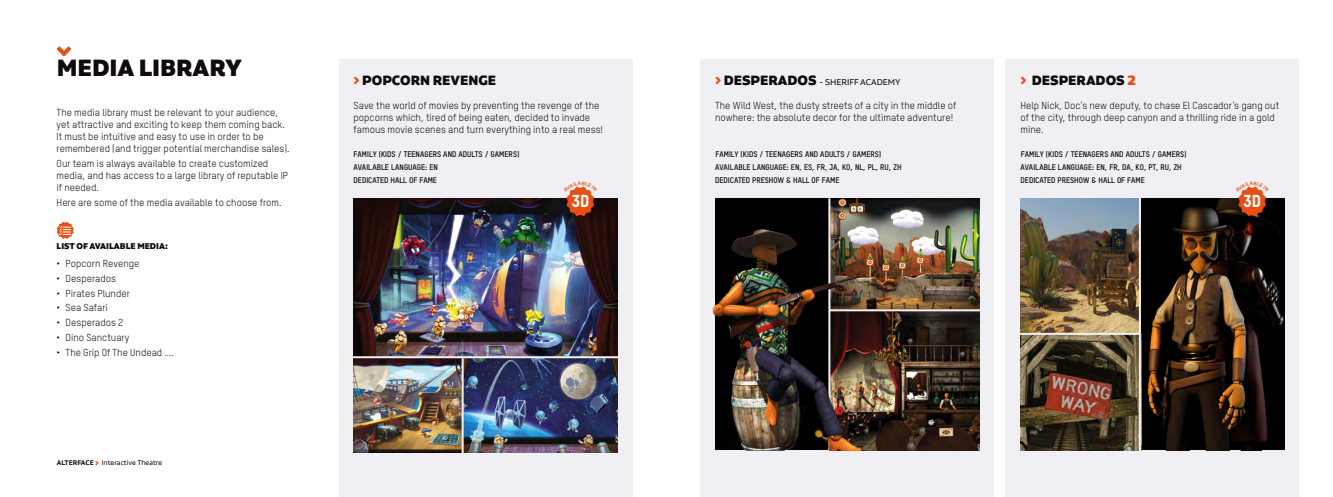
<style>
.page{position:relative;width:1333px;height:497px;background:#fff}
.page>*{position:absolute;margin:0;border:0;box-sizing:border-box;transform-origin:0 0}
.t1{font:900 28px "Aalto Sans Essential Alt";color:#110b0b}
.t2{font:800 17.1px "T Star Pro";color:#fff}
.t3{font:900 16px "Aalto Sans Essential Alt";color:#110b0b}
.t4{font:10px/12px "T Star Pro";color:#110b0b}
.t5{font:10px "Aalto Sans Essential Alt";color:#110b0b}
.t6{font:900 10px "Aalto Sans Essential";color:#110b0b}
.t7{font:700 8px/12.8px "T Star Pro";color:#110b0b}
.t8{font:8px "Aalto Sans Essential";color:#110b0b}
.s1{font-weight:600}
.s2{font-weight:700;font-size:10px;color:#e94e14}
.s3{color:#e94e14}
.s4{font-weight:900;font-size:16px;color:#e94e14}
.s5{font-weight:900;font-size:16px}
</style>
<div class="page">
<svg style="left:57px;top:46px;width:14px;height:10px"></svg>
<svg style="left:57px;top:221px;width:17px;height:17px"></svg>
<div style="left:339px;top:60px;width:293px;height:436px;background:#f0eff3"></div>
<img style="left:353px;top:198px;width:264px;height:253px">
<hr style="left:350px;top:356px;width:268px;height:2px;background:#f0eff3">
<hr style="left:461px;top:358px;width:2px;height:100px;background:#f0eff3">
<div style="left:700px;top:60px;width:294px;height:436px;background:#f0eff3"></div>
<div style="left:715px;top:198px;width:113px;height:251px;background:#000"></div>
<img style="left:830px;top:198px;width:148px;height:251px">
<hr style="left:829px;top:309px;width:159px;height:2px;background:#f0eff3">
<img style="left:712px;top:210px;width:148px;height:239px">
<div style="left:1005px;top:60px;width:293px;height:436px;background:#f0eff3"></div>
<img style="left:1020px;top:198px;width:121px;height:251px">
<img style="left:1141px;top:198px;width:143px;height:251px">
<hr style="left:1138px;top:192px;width:2px;height:264px;background:#f0eff3">
<hr style="left:1019px;top:332px;width:120px;height:2px;background:#f0eff3">
<svg style="left:563px;top:186px;width:34px;height:30px"></svg>
<svg style="left:1235px;top:186px;width:33px;height:30px"></svg>
<h1 class="t1" style="left:57px;top:51px;width:187px">MEDIA LIBRARY</h1>
<p class="t4" style="left:57px;top:106px;width:235px">The media library must be relevant to your audience, yet attractive and exciting to keep them coming back.<br>It must be intuitive and easy to use in order to be remembered (and trigger potential merchandise sales).</p>
<p class="t4" style="left:57px;top:157px;width:233px">Our team is always available to create customized media, and has access to a large library of reputable IP if needed.</p>
<p class="t4" style="left:57px;top:196px;width:226px">Here are some of the media available to choose from.</p>
<p class="t6" style="left:57px;top:240px;width:113px">LIST OF AVAILABLE MEDIA:</p>
<p class="t4" style="left:57px;top:256px;width:84px">• Popcorn Revenge</p>
<p class="t4" style="left:57px;top:271px;width:61px">• Desperados</p>
<p class="t4" style="left:57px;top:286px;width:75px">• Pirates Plunder</p>
<p class="t4" style="left:57px;top:301px;width:53px">• Sea Safari</p>
<p class="t4" style="left:57px;top:316px;width:68px">• Desperados 2</p>
<p class="t4" style="left:57px;top:331px;width:74px">• Dino Sanctuary</p>
<p class="t4" style="left:57px;top:345px;width:119px">• The Grip Of The Undead ….</p>
<p class="t8" style="left:57px;top:458px;width:107px"><span class="s1">ALTERFACE</span> <span class="s2">&gt;</span> Interactive Theatre</p>
<h3 class="t3" style="left:353px;top:71px;width:144px"><span class="s3">&gt;</span> POPCORN REVENGE</h3>
<p class="t4" style="left:353px;top:99px;width:251px">Save the world of movies by preventing the revenge of the popcorns which, tired of being eaten, decided to invade famous movie scenes and turn everything into a real mess!</p>
<p class="t7" style="left:353px;top:147px;width:167px">FAMILY (KIDS / TEENAGERS AND ADULTS / GAMERS)<br>AVAILABLE LANGUAGE: EN<br>DEDICATED HALL OF FAME</p>
<h2 class="t2" style="left:571px;top:189px;width:19px">3D</h2>
<p class="t5" style="left:715px;top:76px;width:187px"><span class="s4">&gt;</span> <span class="s5">DESPERADOS</span> - SHERIFF ACADEMY</p>
<h3 class="t3" style="left:1020px;top:71px;width:117px"><span class="s3">&gt;</span> DESPERADOS <span class="s3">2</span></h3>
<p class="t4" style="left:715px;top:99px;width:243px">The Wild West, the dusty streets of a city in the middle of nowhere: the absolute decor for the ultimate adventure!</p>
<p class="t4" style="left:1020px;top:99px;width:260px">Help Nick, Doc’s new deputy, to chase El Cascador’s gang out of the city, through deep canyon and a thrilling ride in a gold mine.</p>
<p class="t7" style="left:715px;top:147px;width:188px">FAMILY (KIDS / TEENAGERS AND ADULTS / GAMERS)<br>AVAILABLE LANGUAGE: EN, ES, FR, JA, KO, NL, PL, RU, ZH<br>DEDICATED PRESHOW &amp; HALL OF FAME</p>
<p class="t7" style="left:1020px;top:147px;width:168px">FAMILY (KIDS / TEENAGERS AND ADULTS / GAMERS)<br>AVAILABLE LANGUAGE: EN, FR, DA, KO, PT, RU, ZH<br>DEDICATED PRESHOW &amp; HALL OF FAME</p>
<h2 class="t2" style="left:1243px;top:189px;width:19px">3D</h2>
</div>
